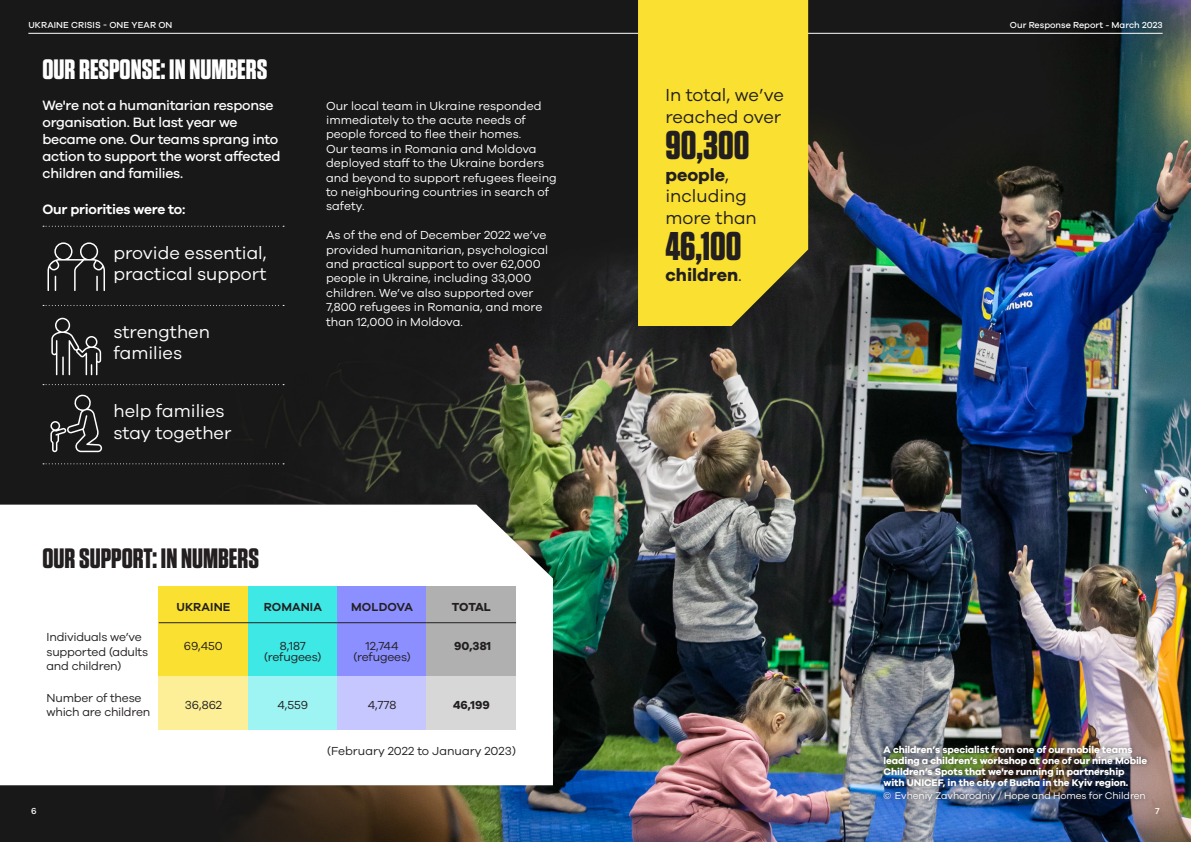
<style>
.page{position:relative;width:1191px;height:842px;background:#fff}
.page>*{position:absolute;margin:0;border:0;box-sizing:border-box;transform-origin:0 0}
.Body_Text{font:700 40px "Tungsten";color:#231f20}
.Heading_2{font:700 28px "Tungsten";color:#fff}
.Heading_2-2{font:700 28px "Tungsten";color:#231f20}
.Body_Text-2{font:18px/21.6px "Galano Grotesque";color:#fff}
.Body_Text-3{font:18px/21.6px "Galano Grotesque";color:#231f20}
.Body_Text-4{font:700 18px "Galano Grotesque";color:#231f20}
.Introduction{font:500 14px/16.8px "Galano Grotesque";letter-spacing:-.02em;color:#fff}
.Introduction-2{font:600 14px "Galano Grotesque";letter-spacing:-.02em;color:#fff}
.Body_Text-5{font:12px/14.4px "Galano Grotesque";color:#fff}
.Body_Text-6{font:12px/14.4px "Galano Grotesque";letter-spacing:-.015em;color:#231f20}
.t1{font:600 12px "Galano Grotesque";letter-spacing:.01em;color:#231f20}
.t2{font:700 12px "Galano Grotesque";color:#231f20}
.t3{font:700 10px/11px "Galano Grotesque";letter-spacing:-.01em;color:#fff}
.Photo_Credit{font:10px "Galano Grotesque";letter-spacing:-.01em;color:#fff}
.t4{font:500 9px "Galano Grotesque";color:#fff}
.s1{font-weight:700}
.s2{font-weight:400}
</style>
<div class="page">
<img style="left:0;top:0;width:1191px;height:842px">
<svg style="left:0;top:505px;width:553px;height:280px"></svg>
<svg style="left:43px;top:586px;width:116px;height:144px"></svg>
<div style="left:159px;top:586px;width:89px;height:37px;background:#fae030"></div>
<div style="left:248px;top:586px;width:89px;height:37px;background:#3de8e5"></div>
<div style="left:337px;top:586px;width:90px;height:37px;background:#8c8fff"></div>
<div style="left:427px;top:586px;width:89px;height:37px;background:#b0b0b0"></div>
<div style="left:159px;top:623px;width:89px;height:53px;background:#fae030"></div>
<div style="left:248px;top:623px;width:89px;height:53px;background:#3de8e5"></div>
<div style="left:337px;top:623px;width:90px;height:53px;background:#8c8fff"></div>
<div style="left:427px;top:623px;width:89px;height:53px;background:#b0b0b0"></div>
<div style="left:159px;top:676px;width:89px;height:54px;background:#fcef97"></div>
<div style="left:248px;top:676px;width:89px;height:54px;background:#9ef4f2"></div>
<div style="left:337px;top:676px;width:90px;height:54px;background:#c6c7ff"></div>
<div style="left:427px;top:676px;width:89px;height:54px;background:#d7d7d7"></div>
<hr style="left:159px;top:622px;width:89px;height:1px;background:#231f20">
<hr style="left:248px;top:622px;width:89px;height:1px;background:#231f20">
<hr style="left:337px;top:622px;width:90px;height:1px;background:#231f20">
<hr style="left:427px;top:622px;width:89px;height:1px;background:#231f20">
<svg style="left:43px;top:226px;width:241px;height:1px"></svg>
<svg style="left:43px;top:305px;width:241px;height:1px"></svg>
<svg style="left:43px;top:384px;width:241px;height:1px"></svg>
<svg style="left:43px;top:463px;width:241px;height:1px"></svg>
<svg style="left:47px;top:242px;width:58px;height:49px;background:#3c3c3c"></svg>
<svg style="left:50px;top:394px;width:52px;height:58px;background:#3a3a3a"></svg>
<svg style="left:51px;top:318px;width:50px;height:57px;background:#3f3f3f"></svg>
<div style="left:879px;top:740px;width:273px;height:66px;background:#231f20;opacity:.75"></div>
<hr style="left:28px;top:33px;width:1134px;height:1px;background:#fff">
<div style="left:638px;top:0;width:170px;height:326px;background:#fae030"></div>
<p class="t4" style="left:28px;top:20px;width:146px">UKRAINE CRISIS - ONE YEAR ON</p>
<p class="Heading_2" style="left:43px;top:54px;width:226px">OUR RESPONSE: IN NUMBERS</p>
<p class="Introduction" style="left:43px;top:97px;width:239px">We're not a humanitarian response organisation. But last year we became one. Our teams sprang into action to support the worst affected children and families.</p>
<p class="Introduction-2" style="left:43px;top:201px;width:144px">Our priorities were to:</p>
<p class="Body_Text-2" style="left:113px;top:241px;width:155px">provide essential, practical support</p>
<p class="Body_Text-2" style="left:113px;top:320px;width:98px">strengthen families</p>
<p class="Body_Text-2" style="left:113px;top:400px;width:120px">help families stay together</p>
<p class="Body_Text-5" style="left:326px;top:98px;width:232px">Our local team in Ukraine responded immediately to the acute needs of people forced to flee their homes.<br>Our teams in Romania and Moldova deployed staff to the Ukraine borders and beyond to support refugees fleeing to neighbouring countries in search of safety.</p>
<p class="Body_Text-5" style="left:326px;top:227px;width:223px">As of the end of December 2022 we’ve provided humanitarian, psychological and practical support to over 62,000 people in Ukraine, including 33,000 children. We’ve also supported over 7,800 refugees in Romania, and more than 12,000 in Moldova.</p>
<p class="Heading_2-2" style="left:43px;top:543px;width:218px">OUR SUPPORT: IN NUMBERS</p>
<p class="t1" style="left:176px;top:599px;width:56px">UKRAINE</p>
<p class="t1" style="left:264px;top:599px;width:60px">ROMANIA</p>
<p class="t1" style="left:351px;top:599px;width:63px">MOLDOVA</p>
<p class="t2" style="left:452px;top:599px;width:41px">TOTAL</p>
<p class="Body_Text-6" style="left:47px;top:629px;width:103px">Individuals we’ve supported (adults and children)</p>
<p class="Body_Text-6" style="left:184px;top:638px;width:40px">69,450</p>
<p class="Body_Text-6" style="left:264px;top:640px;width:59px;line-height:11px;text-align:center">8,187 (refugees)</p>
<p class="Body_Text-6" style="left:353px;top:640px;width:59px;line-height:11px;text-align:center">12,744 (refugees)</p>
<p class="t2" style="left:454px;top:638px;width:38px">90,381</p>
<p class="Body_Text-6" style="left:47px;top:690px;width:105px">Number of these which are children</p>
<p class="Body_Text-6" style="left:185px;top:697px;width:39px">36,862</p>
<p class="Body_Text-6" style="left:277px;top:697px;width:32px">4,559</p>
<p class="Body_Text-6" style="left:368px;top:697px;width:30px">4,778</p>
<p class="t2" style="left:453px;top:698px;width:38px">46,199</p>
<p class="Body_Text-6" style="left:327px;top:743px;width:190px">(February 2022 to January 2023)</p>
<p class="Body_Text-3" style="left:665px;top:84px;width:120px">In total, we’ve reached over</p>
<p class="Body_Text" style="left:665px;top:124px;width:85px">90,300</p>
<p class="Body_Text-3" style="left:665px;top:163px;width:93px"><span class="s1">people</span>, including more than</p>
<p class="Body_Text" style="left:665px;top:224px;width:77px">46,100</p>
<p class="Body_Text-4" style="left:665px;top:264px;width:78px">children<span class="s2">.</span></p>
<p class="t4" style="left:1010px;top:20px;width:154px">Our Response Report - March 2023</p>
<p class="t3" style="left:883px;top:743px;width:265px">A children’s specialist from one of our mobile teams leading a children’s workshop at one of our nine Mobile Children’s Spots that we're running in partnership with UNICEF, in the city of Bucha in the Kyiv region.</p>
<p class="Photo_Credit" style="left:883px;top:790px;width:264px">© Evheniy Zavhorodniy / Hope and Homes for Children</p>
<p class="t4" style="left:31px;top:805px;width:7px">6</p>
<p class="t4" style="left:1155px;top:805px;width:6px">7</p>
</div>
